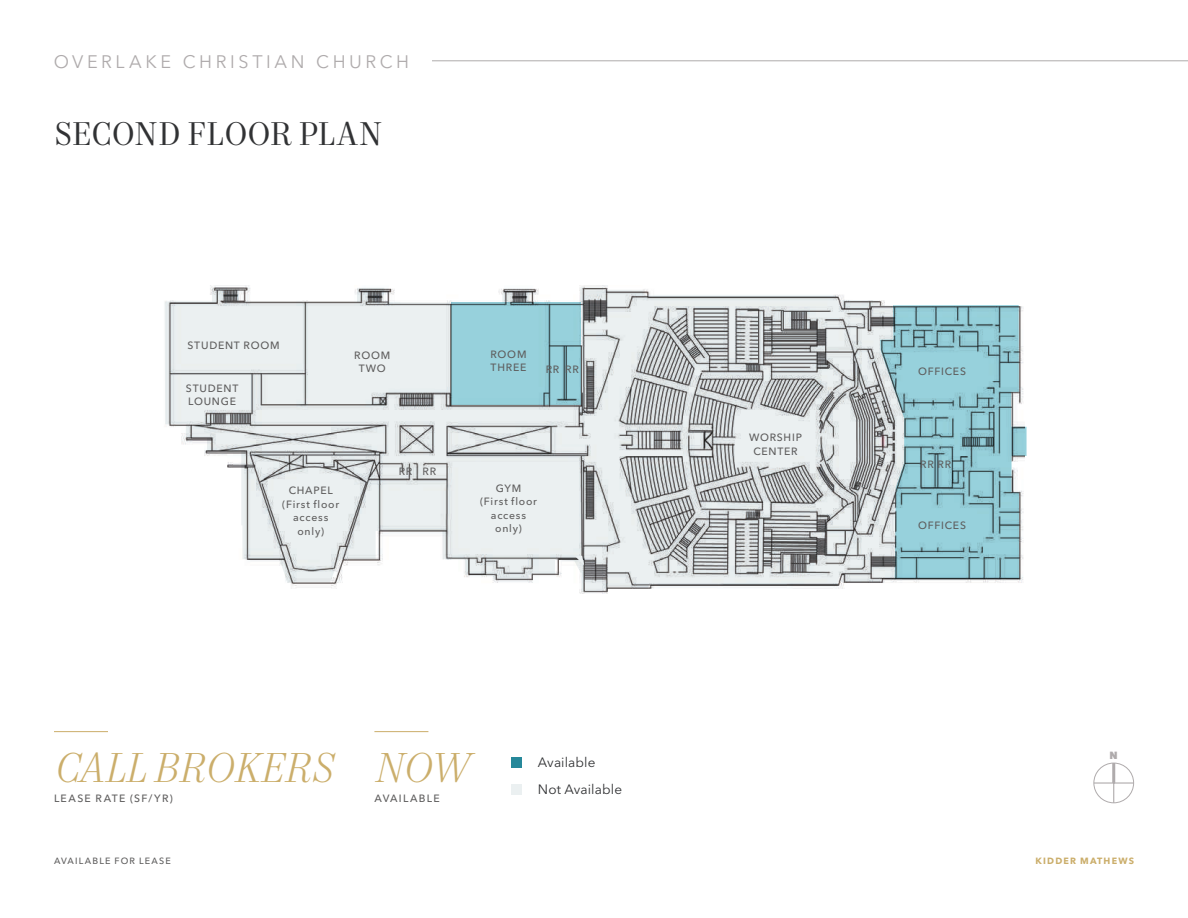
<style>
.page{position:relative;width:1188px;height:918px;background:#fff}
.page>*{position:absolute;margin:0;border:0;box-sizing:border-box;transform-origin:0 0}
.Stat_Italic_-_Gold_2023{font:italic 300 42px "Mort Modern 07";letter-spacing:-.015em;color:#cbae6b}
.Headline_-_Level_2_-_Charcoal_2023{font:33px "Mort Modern 08";letter-spacing:-.005em;color:#313234}
.t1{font:18px "Avenir Next LT Pro";letter-spacing:.2em;color:#afabac}
.Table_Input_-_Charcoal_2023{font:13.5px "Avenir Next LT Pro";letter-spacing:.01em;color:#313234}
.Other_Callout_Text_-_Ash_2023{font:500 10.5px/13.5px "Avenir Next LT Pro";letter-spacing:.075em;color:#5e5d5d;text-align:center}
.Stat_Label_-_Ash_2023{font:500 10.5px "Avenir Next LT Pro";letter-spacing:.125em;color:#5e5d5d}
.t2{font:800 10.35px "Avenir Next LT Pro";color:#afabac}
.t3{font:500 9px "Avenir Next LT Pro";letter-spacing:.13em;color:#5e5d5d}
.t4{font:700 9px "Avenir Next LT Pro";letter-spacing:.13em;color:#cbae6b}
</style>
<div class="page">
<svg style="left:165px;top:287px;width:739px;height:305px;background:#d2d6d7"></svg>
<svg style="left:575px;top:556px;width:9px;height:9px"></svg>
<div style="left:452px;top:303px;width:129px;height:102px;background:#97d1dc"></div>
<svg style="left:880px;top:305px;width:147px;height:274px;background:#95c1ca"></svg>
<div style="left:1094px;top:763px;width:40px;height:40px;border:1px solid #afabac;border-radius:50%"></div>
<hr style="left:1112px;top:763px;width:3px;height:20px;background:#afabac">
<hr style="left:1094px;top:782px;width:40px;height:2px;background:#afabac">
<svg style="left:1113px;top:784px;width:1px;height:19px"></svg>
<hr style="left:54px;top:731px;width:54px;height:1px;background:#cbae6b">
<hr style="left:374px;top:731px;width:54px;height:1px;background:#cbae6b">
<div style="left:511px;top:757px;width:11px;height:11px;background:#26889a"></div>
<div style="left:511px;top:784px;width:11px;height:11px;background:#ebf0f1"></div>
<hr style="left:432px;top:61px;width:756px;height:1px;background:#afabac">
<h3 class="t1" style="left:54px;top:51px;width:357px">OVERLAKE CHRISTIAN CHURCH</h3>
<p class="Headline_-_Level_2_-_Charcoal_2023" style="left:54px;top:114px;width:330px">SECOND FLOOR PLAN</p>
<p class="Other_Callout_Text_-_Ash_2023" style="left:187px;top:339px;width:94px">STUDENT ROOM</p>
<p class="Other_Callout_Text_-_Ash_2023" style="left:186px;top:381px;width:54px;text-align:left">STUDENT<br>LOUNGE</p>
<p class="Other_Callout_Text_-_Ash_2023" style="left:354px;top:348px;width:37px">ROOM<br>TWO</p>
<p class="Other_Callout_Text_-_Ash_2023" style="left:491px;top:347px;width:37px;text-align:left">ROOM<br>THREE</p>
<p class="Other_Callout_Text_-_Ash_2023" style="left:546px;top:363px;width:15px">RR</p>
<p class="Other_Callout_Text_-_Ash_2023" style="left:565px;top:363px;width:15px">RR</p>
<p class="Other_Callout_Text_-_Ash_2023" style="left:399px;top:464px;width:15px">RR</p>
<p class="Other_Callout_Text_-_Ash_2023" style="left:422px;top:464px;width:15px">RR</p>
<p class="Other_Callout_Text_-_Ash_2023" style="left:282px;top:484px;width:58px">CHAPEL (First floor access only)</p>
<p class="Other_Callout_Text_-_Ash_2023" style="left:480px;top:481px;width:58px">GYM<br>(First floor access only)</p>
<p class="Stat_Italic_-_Gold_2023" style="left:54px;top:743px;width:281px">CALL BROKERS</p>
<p class="Stat_Label_-_Ash_2023" style="left:54px;top:792px;width:120px">LEASE RATE (SF/YR)</p>
<p class="Stat_Italic_-_Gold_2023" style="left:374px;top:743px;width:97px">NOW</p>
<p class="Stat_Label_-_Ash_2023" style="left:374px;top:792px;width:67px">AVAILABLE</p>
<p class="Table_Input_-_Charcoal_2023" style="left:538px;top:755px;width:59px">Available</p>
<p class="Table_Input_-_Charcoal_2023" style="left:538px;top:782px;width:86px">Not Available</p>
<p class="Other_Callout_Text_-_Ash_2023" style="left:749px;top:431px;width:54px">WORSHIP<br>CENTER</p>
<p class="Other_Callout_Text_-_Ash_2023" style="left:918px;top:365px;width:49px">OFFICES</p>
<p class="Other_Callout_Text_-_Ash_2023" style="left:920px;top:458px;width:32px">RR RR</p>
<p class="Other_Callout_Text_-_Ash_2023" style="left:918px;top:518px;width:49px">OFFICES</p>
<p class="t2" style="left:1110px;top:749px;width:10px">N</p>
<p class="t3" style="left:54px;top:855px;width:118px">AVAILABLE FOR LEASE</p>
<p class="t4" style="left:1036px;top:855px;width:100px">KIDDER MATHEWS</p>
</div>
